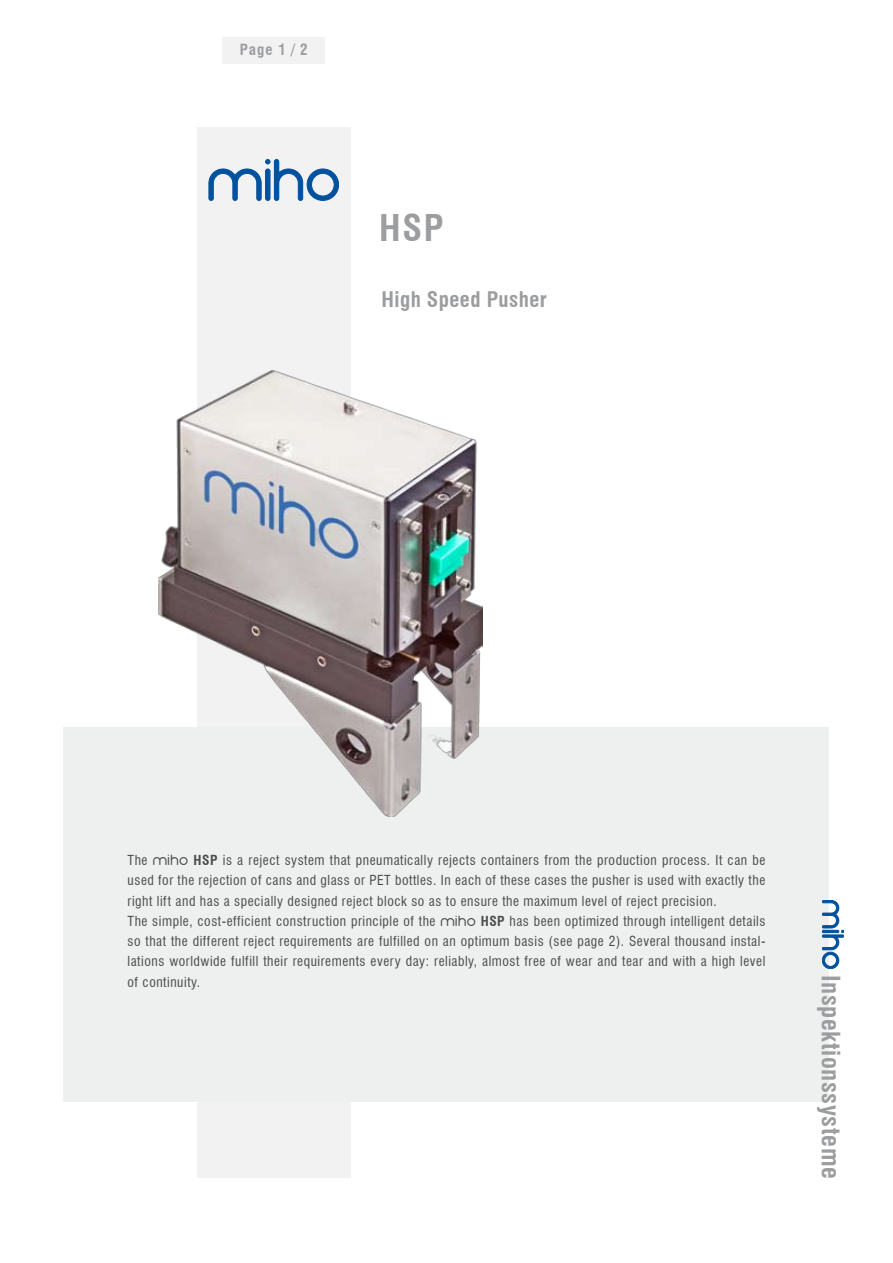
<style>
.page{position:relative;width:893px;height:1263px;background:#fff}
.page>*{position:absolute;margin:0;border:0;box-sizing:border-box;transform-origin:0 0}
.t1{font:700 condensed 36px "Swiss 721 BT";color:#9c9d9f}
.t2{font:700 condensed 24.75px "Swiss 721 BT";letter-spacing:.025em;color:#9c9d9f}
.t3{font:700 condensed 21px "Swiss 721 BT";letter-spacing:.02em;color:#9c9d9f}
.t4{font:700 condensed 15px "Swiss 721 BT";color:#9c9d9f}
.t5{font:condensed 13.5px/20.2px "Swiss 721 BT";letter-spacing:.04em;color:#4b4b4d}
.s1{font-family:"miho";font-stretch:normal}
.s2{font-weight:700}
</style>
<div class="page">
<div style="left:197px;top:128px;width:153px;height:1050px;background:#f2f2f3"></div>
<div style="left:64px;top:727px;width:765px;height:374px;background:#eeefef"></div>
<svg style="left:209px;top:159px;width:130px;height:41px"></svg>
<div style="left:223px;top:37px;width:102px;height:27px;background:#f2f2f3"></div>
<svg style="left:822px;top:900px;width:22px;height:69px"></svg>
<img style="left:158px;top:370px;width:324px;height:447px">
<p class="t4" style="left:240px;top:41px;width:69px">Page 1 / 2</p>
<h1 class="t1" style="left:379px;top:206px;width:66px">HSP</h1>
<h3 class="t3" style="left:382px;top:287px;width:167px">High Speed Pusher</h3>
<p class="t5" style="left:128px;top:850px;width:639px">The <span class="s1">miho</span> <span class="s2">HSP</span> is a reject system that pneumatically rejects containers from the production process. It can be used for the rejection of cans and glass or PET bottles. In each of these cases the pusher is used with exactly the right lift and has a specially designed reject block so as to ensure the maximum level of reject precision.<br>The simple, cost-efficient construction principle of the <span class="s1">miho</span> <span class="s2">HSP</span> has been optimized through intelligent details so that the different reject requirements are fulfilled on an optimum basis (see page 2). Several thousand instal&shy;lations worldwide fulfill their requirements every day: reliably, almost free of wear and tear and with a high level of continuity.</p>
<h2 class="t2" style="left:846px;top:975px;width:205px;rotate:90deg">Inspektionssysteme</h2>
</div>
